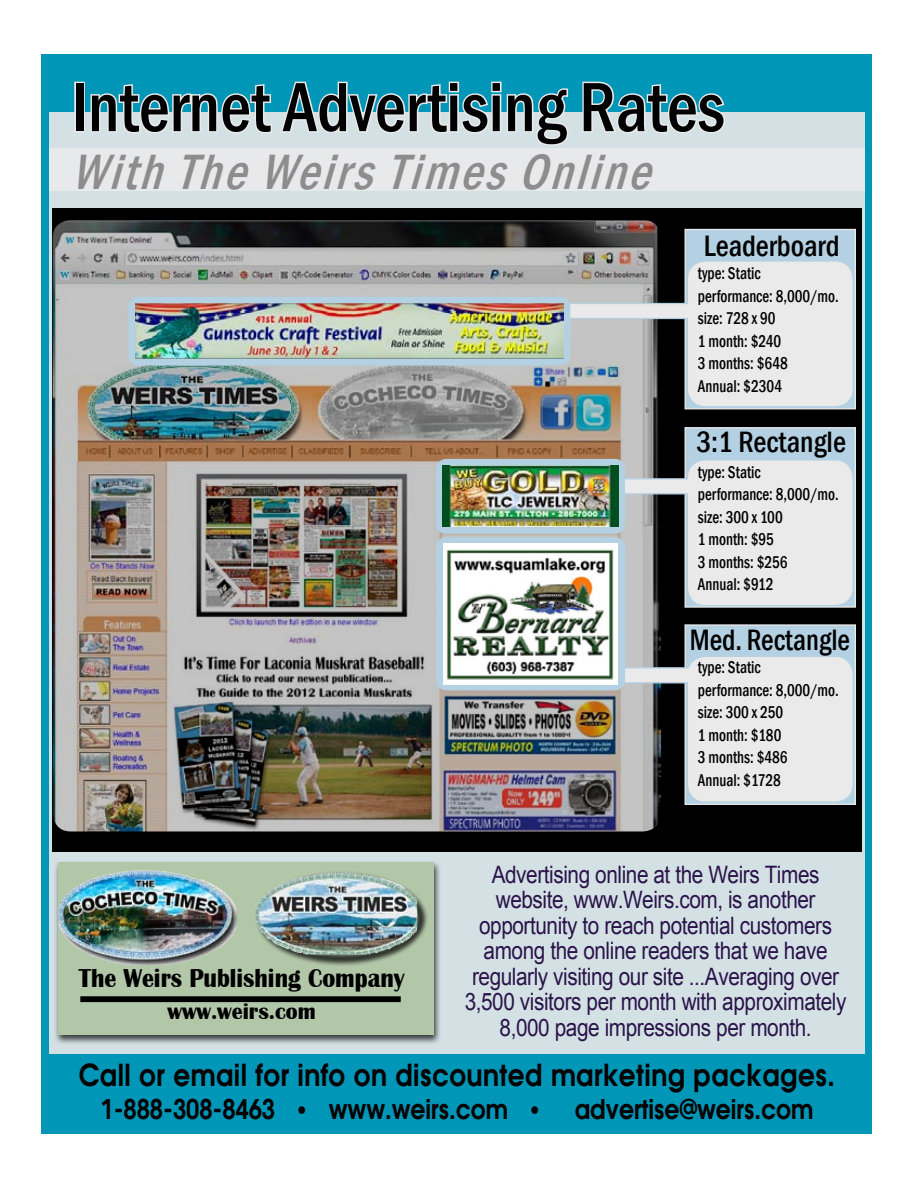
<style>
.page{position:relative;width:918px;height:1188px;background:#fff}
.page>*{position:absolute;margin:0;border:0;box-sizing:border-box;transform-origin:0 0}
.t1{font:500 condensed 72px "Franklin Gothic";color:#000;scale:.96 1}
.t2{font:italic 500 condensed 51px "Franklin Gothic";color:#8e8c8c;scale:.96 1}
.t3{font:600 30.45px "Atlanta";letter-spacing:.02em;color:#000;scale:.87 1}
.t4{font:500 condensed 30.3px "Franklin Gothic";color:#000;scale:.96 1}
.t5{font:500 condensed 30.3px "Franklin Gothic";color:#000;scale:.92 1}
.t6{font:600 27.15px "Atlanta";color:#000;scale:.87 1}
.t7{font:700 26.7px "Britannic";color:#000;scale:.89 1}
.t8{font:24px/25.5px "Arial Special G1";letter-spacing:-.02em;color:#2b1349;text-align:center;scale:.87 1}
.t9{font:700 22.8px "Britannic";color:#000;scale:.96 1}
.t10{font:500 condensed 17.55px/22.5px "Franklin Gothic";color:#000;scale:.87 1}
</style>
<div class="page">
<div style="left:42px;top:54px;width:830px;height:1080px;background:#0096b7"></div>
<div style="left:50px;top:148px;width:815px;height:906px;background:#d3e1e5"></div>
<div style="left:53px;top:208px;width:809px;height:644px;background:#000"></div>
<div style="left:54px;top:860px;width:387px;height:184px;background:#000;opacity:.75"></div>
<img style="left:58px;top:862px;width:375px;height:173px">
<div style="left:253px;top:869px;width:175px;height:97px;background:#000;opacity:.75"></div>
<img style="left:256px;top:873px;width:161px;height:82px">
<img style="left:58px;top:870px;width:94px;height:41px">
<div style="left:80px;top:996px;width:321px;height:6px;background:#000"></div>
<img style="left:53px;top:220px;width:608px;height:611px">
<div style="left:685px;top:229px;width:171px;height:180px;background:#b4d1e3;border:1px solid #ebeaeb"></div>
<div style="left:685px;top:427px;width:171px;height:181px;background:#b4d1e3;border:1px solid #ebeaeb"></div>
<div style="left:685px;top:624px;width:171px;height:181px;background:#b4d1e3;border:1px solid #ebeaeb"></div>
<div style="left:566px;top:303px;width:125px;height:16px;background:#ebeaeb;border:1px solid #b4d1e3"></div>
<div style="left:566px;top:478px;width:125px;height:16px;background:#ebeaeb;border:1px solid #b4d1e3"></div>
<div style="left:566px;top:667px;width:125px;height:16px;background:#ebeaeb;border:1px solid #b4d1e3"></div>
<div style="left:436px;top:459px;width:189px;height:75px;background:#b4d1e3;border-radius:10px"></div>
<div style="left:436px;top:537px;width:189px;height:153px;background:#b4d1e3;border-radius:10px"></div>
<div style="left:128px;top:297px;width:442px;height:69px;background:#b4d1e3;border-radius:10px"></div>
<img style="left:443px;top:466px;width:175px;height:61px">
<img style="left:444px;top:543px;width:173px;height:141px">
<img style="left:136px;top:304px;width:427px;height:55px">
<div style="left:688px;top:657px;width:165px;height:145px;background:#ebeaeb;border-radius:17px"></div>
<div style="left:688px;top:460px;width:165px;height:145px;background:#ebeaeb;border-radius:17px"></div>
<div style="left:688px;top:262px;width:165px;height:144px;background:#ebeaeb;border-radius:17px"></div>
<div style="left:50px;top:112px;width:815px;height:78px;background:linear-gradient(to bottom,#cfdfe4,#eeebeb)"></div>
<div style="left:74px;top:82px;width:11px;height:51px;border:3px solid #ebeaeb"></div>
<svg style="left:89px;top:81px;width:481px;height:67px"></svg>
<svg style="left:581px;top:81px;width:146px;height:55px"></svg>
<h1 class="t1" style="left:71px;top:60px;width:682px">Internet Advertising Rates</h1>
<h2 class="t2" style="left:71px;top:139px;width:623px">WithTheWeirsTimesOnline</h2>
<p class="t4" style="left:704px;top:226px;width:143px">Leaderboard</p>
<p class="t10" style="left:698px;top:262px;width:163px">type: Static performance: 8,000/mo. size: 728 x 90<br>1 month: $240<br>3 months: $648<br>Annual: $2304</p>
<p class="t4" style="left:696px;top:422px;width:157px">3:1 Rectangle</p>
<p class="t10" style="left:698px;top:460px;width:163px">type: Static performance: 8,000/mo. size: 300 x 100<br>1 month: $95<br>3 months: $256<br>Annual: $912</p>
<p class="t7" style="left:79px;top:963px;width:368px">The Weirs Publishing Company</p>
<p class="t9" style="left:168px;top:998px;width:156px">www.weirs.com</p>
<p class="t5" style="left:690px;top:620px;width:176px">Med. Rectangle</p>
<p class="t10" style="left:698px;top:656px;width:163px">type: Static performance: 8,000/mo. size: 300 x 250<br>1 month: $180<br>3 months: $486<br>Annual: $1728</p>
<p class="t8" style="left:465px;top:861px;width:440px">Advertising online at the Weirs Times website, www.Weirs.com, is another opportunity to reach potential customers among the online readers that we have regularly visiting our site ...Averaging over 3,500 visitors per month with approximately 8,000 page impressions per month.</p>
<p class="t3" style="left:79px;top:1054px;width:871px">Call or email for info on discounted marketing packages.</p>
<p class="t6" style="left:101px;top:1090px;width:821px">1-888-308-8463 • www.weirs.com • advertise@weirs.com</p>
</div>
